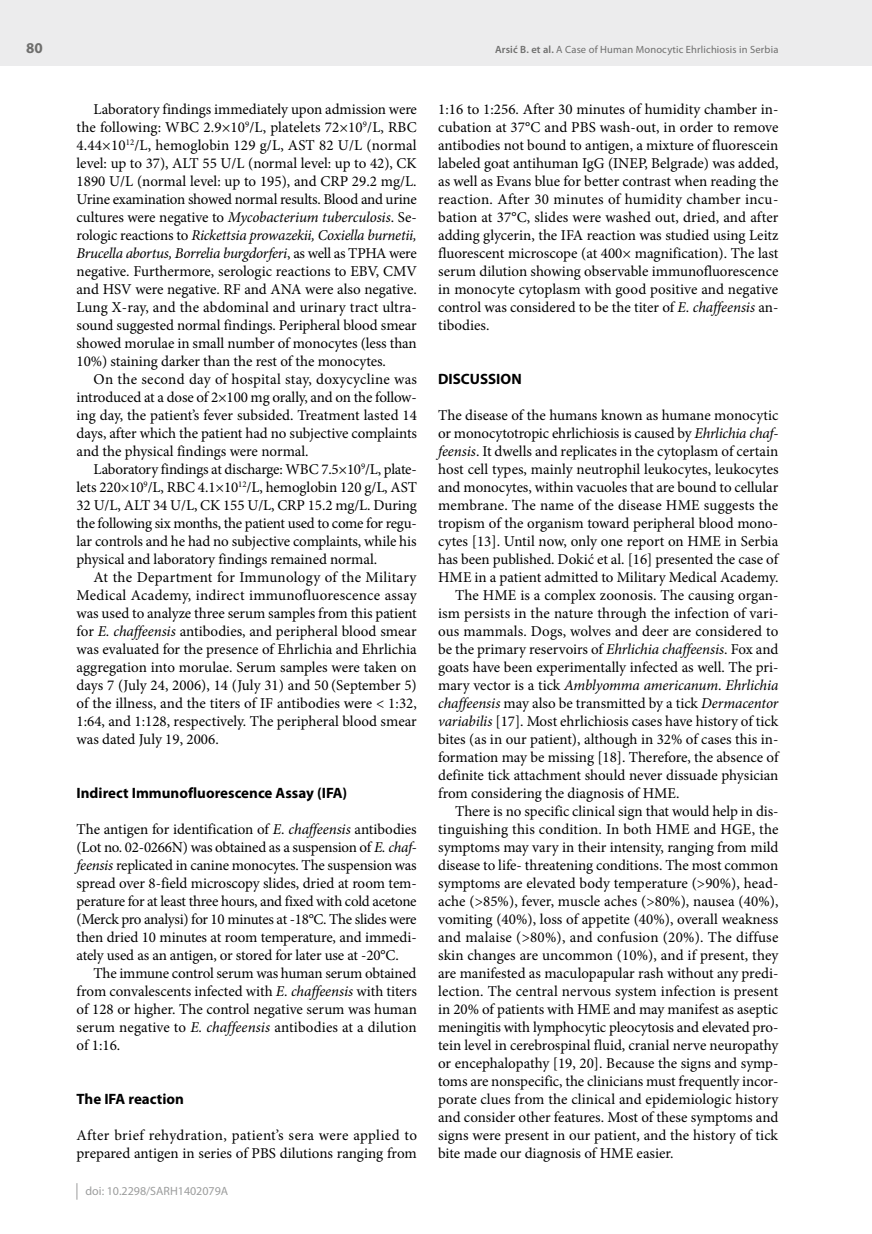
<style>
.page{position:relative;width:872px;height:1234px;background:#fff}
.page>*{position:absolute;margin:0;border:0;box-sizing:border-box;transform-origin:0 0}
.t1{font:15px/18px "Minion Pro";color:#000;text-align:justify}
.t2{font:700 15px "Myriad Pro";color:#000}
.t3{font:italic 15px "Minion Pro";letter-spacing:-.01em;color:#000}
.t4{font:700 15px "Myriad Pro";color:#6f6f6e}
.t5{font:12px "Myriad Pro";color:#9c9d9d}
.t6{font:10.5px "Myriad Pro";letter-spacing:.015em;color:#6f6f6e}
.s1{font-style:italic}
.s2{font-weight:600}
.s3{font-style:normal}
</style>
<div class="page">
<div style="left:0;top:0;width:872px;height:66px;background:#ececed"></div>
<svg style="left:77px;top:1183px;width:1px;height:16px"></svg>
<p class="t4" style="left:26px;top:40px;width:18px">80</p>
<p class="t1" style="left:77px;top:100px;width:342px;text-indent:17px">Laboratory findings immediately upon admission were the following: WBC 2.9×10<sup>9</sup>/L, platelets 72×10<sup>9</sup>/L, RBC 4.44×10<sup>12</sup>/L, hemoglobin 129 g/L, AST 82 U/L (normal level: up to 37), ALT 55 U/L (normal level: up to 42), CK 1890 U/L (normal level: up to 195), and CRP 29.2 mg/L.<br>Urine examination showed normal results. Blood and urine cultures were negative to <span class="s1">Mycobacterium tuberculosis</span>. Se&shy;rologic reactions to <span class="s1">Rickettsia prowazekii, Coxiella burnetii, Brucella abortus, Borrelia burgdorferi</span>, as well as TPHA were negative. Furthermore, serologic reactions to EBV, CMV and HSV were negative. RF and ANA were also negative.<br>Lung X-ray, and the abdominal and urinary tract ultra&shy;sound suggested normal findings. Peripheral blood smear showed morulae in small number of monocytes (less than 10%) staining darker than the rest of the monocytes.</p>
<p class="t1" style="left:77px;top:370px;width:342px;text-indent:17px">On the second day of hospital stay, doxycycline was introduced at a dose of 2×100 mg orally, and on the follow&shy;ing day, the patient’s fever subsided. Treatment lasted 14 days, after which the patient had no subjective complaints and the physical findings were normal.</p>
<p class="t1" style="left:77px;top:460px;width:342px;text-indent:17px">Laboratory findings at discharge: WBC 7.5×10<sup>9</sup>/L, plate&shy;lets 220×10<sup>9</sup>/L, RBC 4.1×10<sup>12</sup>/L, hemoglobin 120 g/L, AST 32 U/L, ALT 34 U/L, CK 155 U/L, CRP 15.2 mg/L. During the following six months, the patient used to come for regu&shy;lar controls and he had no subjective complaints, while his physical and laboratory findings remained normal.</p>
<p class="t1" style="left:77px;top:568px;width:342px;text-indent:17px">At the Department for Immunology of the Military Medical Academy, indirect immunofluorescence assay was used to analyze three serum samples from this patient for <span class="s1">E. chaffeensis</span> antibodies, and peripheral blood smear was evaluated for the presence of Ehrlichia and Ehrlichia aggregation into morulae. Serum samples were taken on days 7 (July 24, 2006), 14 (July 31) and 50 (September 5) of the illness, and the titers of IF antibodies were &lt; 1:32, 1:64, and 1:128, respectively. The peripheral blood smear was dated July 19, 2006.</p>
<p class="t2" style="left:77px;top:784px;width:272px">Indirect Immunofluorescence Assay (IFA)</p>
<p class="t1" style="left:77px;top:820px;width:342px">The antigen for identification of <span class="s1">E. chaffeensis</span> antibodies (Lot no. 02-0266N) was obtained as a suspension of <span class="s1">E. chaf&shy;feensis</span> replicated in canine monocytes. The suspension was spread over 8-field microscopy slides, dried at room tem&shy;perature for at least three hours, and fixed with cold acetone (Merck pro analysi) for 10 minutes at -18°C. The slides were then dried 10 minutes at room temperature, and immedi&shy;ately used as an antigen, or stored for later use at -20°C.</p>
<p class="t1" style="left:77px;top:964px;width:342px;text-indent:17px">The immune control serum was human serum obtained from convalescents infected with <span class="s1">E. chaffeensis</span> with titers of 128 or higher. The control negative serum was human serum negative to <span class="s1">E. chaffeensis</span> antibodies at a dilution of 1:16.</p>
<p class="t2" style="left:77px;top:1090px;width:109px">The IFA reaction</p>
<p class="t1" style="left:77px;top:1126px;width:342px">After brief rehydration, patient’s sera were applied to prepared antigen in series of PBS dilutions ranging from</p>
<p class="t5" style="left:86px;top:1184px;width:144px">doi: 10.2298/SARH1402079A</p>
<p class="t6" style="left:495px;top:44px;width:285px"><span class="s2">Arsić B. et al.</span> A Case of Human Monocytic Ehrlichiosis in Serbia</p>
<p class="t1" style="left:438px;top:100px;width:342px">1:16 to 1:256. After 30 minutes of humidity chamber in&shy;cubation at 37°C and PBS wash-out, in order to remove antibodies not bound to antigen, a mixture of fluorescein labeled goat antihuman IgG (INEP, Belgrade) was added, as well as Evans blue for better contrast when reading the reaction. After 30 minutes of humidity chamber incu&shy;bation at 37°C, slides were washed out, dried, and after adding glycerin, the IFA reaction was studied using Leitz fluorescent microscope (at 400× magnification). The last serum dilution showing observable immunofluorescence in monocyte cytoplasm with good positive and negative control was considered to be the titer of <span class="s1">E. chaffeensis</span> an&shy;tibodies.</p>
<p class="t2" style="left:438px;top:370px;width:85px">DISCUSSION</p>
<p class="t1" style="left:438px;top:406px;width:342px">The disease of the humans known as humane monocytic</p>
<p class="t1" style="left:438px;top:424px;width:342px">or monocytotropic ehrlichiosis is caused by <span class="s1">Ehrlichia chaf-</span></p>
<p class="t1" style="left:438px;top:442px;width:342px"><span class="s1">feensis</span>. It dwells and replicates in the cytoplasm of certain</p>
<p class="t1" style="left:438px;top:460px;width:342px">host cell types, mainly neutrophil leukocytes, leukocytes</p>
<p class="t1" style="left:438px;top:478px;width:341px">and monocytes, within vacuoles that are bound to cellular</p>
<p class="t1" style="left:438px;top:496px;width:341px">membrane. The name of the disease HME suggests the</p>
<p class="t1" style="left:438px;top:514px;width:341px">tropism of the organism toward peripheral blood mono-</p>
<p class="t1" style="left:438px;top:532px;width:342px">cytes [13]. Until now, only one report on HME in Serbia</p>
<p class="t1" style="left:438px;top:550px;width:341px">has been published. Dokić et al. [16] presented the case of</p>
<p class="t1" style="left:438px;top:568px;width:342px">HME in a patient admitted to Military Medical Academy.</p>
<p class="t1" style="left:455px;top:586px;width:325px">The HME is a complex zoonosis. The causing organ-</p>
<p class="t1" style="left:438px;top:604px;width:342px">ism persists in the nature through the infection of vari-</p>
<p class="t1" style="left:438px;top:622px;width:342px">ous mammals. Dogs, wolves and deer are considered to</p>
<p class="t1" style="left:438px;top:640px;width:342px">be the primary reservoirs of <span class="s1">Ehrlichia chaffeensis</span>. Fox and</p>
<p class="t1" style="left:438px;top:658px;width:342px">goats have been experimentally infected as well. The pri-</p>
<p class="t3" style="left:438px;top:674px;width:342px"><span class="s3">mary vector is a tick</span> Amblyomma americanum<span class="s3">.</span> Ehrlichia</p>
<p class="t1" style="left:438px;top:694px;width:342px"><span class="s1">chaffeensis</span> may also be transmitted by a tick <span class="s1">Dermacentor</span></p>
<p class="t1" style="left:438px;top:712px;width:341px"><span class="s1">variabilis</span> [17]. Most ehrlichiosis cases have history of tick</p>
<p class="t1" style="left:438px;top:730px;width:342px">bites (as in our patient), although in 32% of cases this in-</p>
<p class="t1" style="left:438px;top:748px;width:342px">formation may be missing [18]. Therefore, the absence of</p>
<p class="t1" style="left:438px;top:766px;width:342px">definite tick attachment should never dissuade physician</p>
<p class="t1" style="left:438px;top:784px;width:243px">from considering the diagnosis of HME.</p>
<p class="t1" style="left:455px;top:802px;width:325px">There is no specific clinical sign that would help in dis-</p>
<p class="t1" style="left:438px;top:820px;width:342px">tinguishing this condition. In both HME and HGE, the</p>
<p class="t1" style="left:438px;top:838px;width:342px">symptoms may vary in their intensity, ranging from mild</p>
<p class="t1" style="left:438px;top:856px;width:341px">disease to life- threatening conditions. The most common</p>
<p class="t1" style="left:438px;top:874px;width:342px">symptoms are elevated body temperature (&gt;90%), head-</p>
<p class="t1" style="left:438px;top:892px;width:342px">ache (&gt;85%), fever, muscle aches (&gt;80%), nausea (40%),</p>
<p class="t1" style="left:438px;top:910px;width:341px">vomiting (40%), loss of appetite (40%), overall weakness</p>
<p class="t1" style="left:438px;top:928px;width:342px">and malaise (&gt;80%), and confusion (20%). The diffuse</p>
<p class="t1" style="left:438px;top:946px;width:342px">skin changes are uncommon (10%), and if present, they</p>
<p class="t1" style="left:438px;top:964px;width:342px">are manifested as maculopapular rash without any predi-</p>
<p class="t1" style="left:438px;top:982px;width:342px">lection. The central nervous system infection is present</p>
<p class="t1" style="left:438px;top:1000px;width:342px">in 20% of patients with HME and may manifest as aseptic</p>
<p class="t1" style="left:438px;top:1018px;width:342px">meningitis with lymphocytic pleocytosis and elevated pro-</p>
<p class="t1" style="left:438px;top:1036px;width:342px">tein level in cerebrospinal fluid, cranial nerve neuropathy</p>
<p class="t1" style="left:438px;top:1054px;width:342px">or encephalopathy [19, 20]. Because the signs and symp-</p>
<p class="t1" style="left:438px;top:1072px;width:342px">toms are nonspecific, the clinicians must frequently incor-</p>
<p class="t1" style="left:438px;top:1090px;width:342px">porate clues from the clinical and epidemiologic history</p>
<p class="t1" style="left:438px;top:1108px;width:342px">and consider other features. Most of these symptoms and</p>
<p class="t1" style="left:438px;top:1126px;width:341px">signs were present in our patient, and the history of tick</p>
<p class="t1" style="left:438px;top:1144px;width:237px">bite made our diagnosis of HME easier.</p>
</div>
